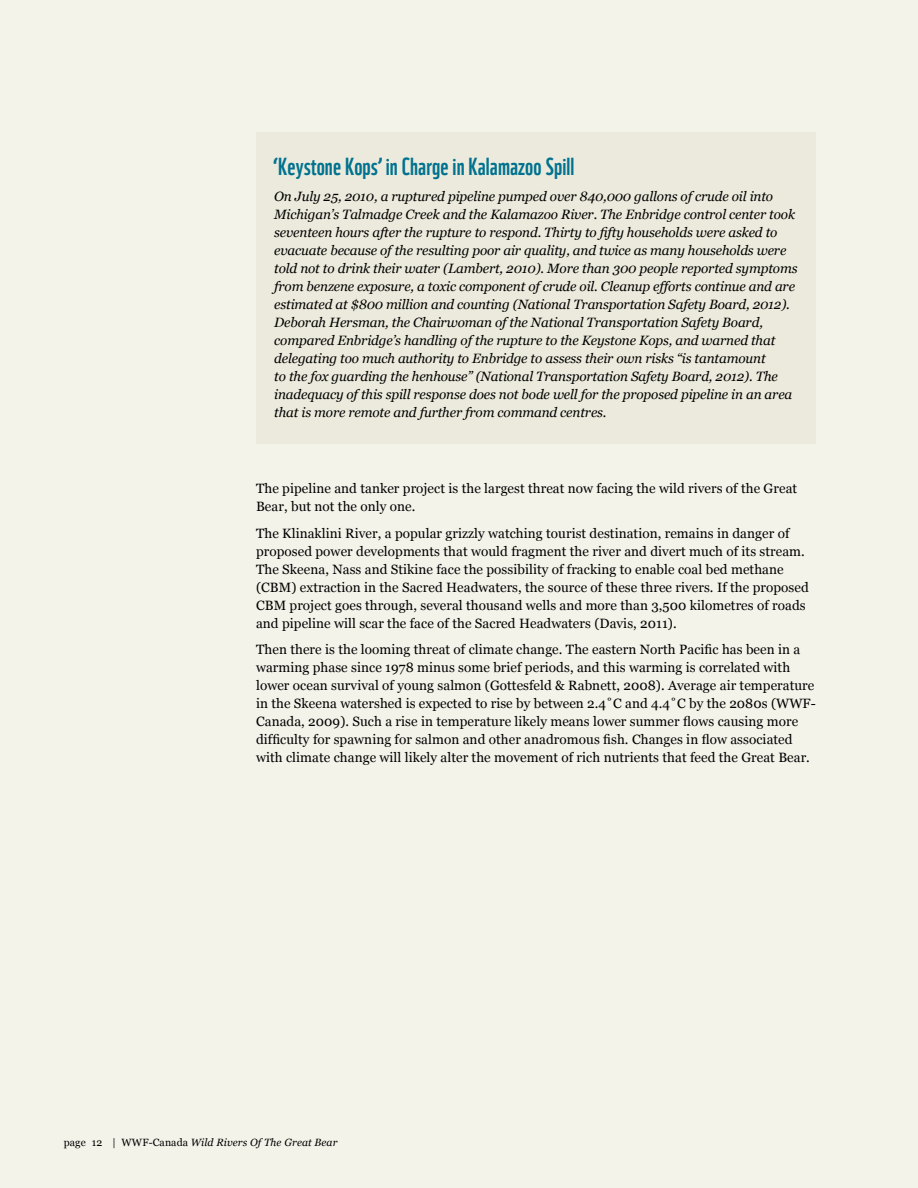
<style>
.page{position:relative;width:918px;height:1188px;background:#f4f3ea}
.page>*{position:absolute;margin:0;border:0;box-sizing:border-box;transform-origin:0 0}
.t1{font:24px "WWF";letter-spacing:.005em;color:#00728f}
.t2{font:13.5px/18px "Georgia";letter-spacing:.005em;color:#000}
.t3{font:italic 13.5px/18px "Georgia";letter-spacing:-.01em;color:#000}
.t4{font:italic 10.5px "Georgia";letter-spacing:.01em;color:#000}
.s1{font-style:normal}
</style>
<div class="page">
<div style="left:256px;top:132px;width:560px;height:311px;background:#eceadc"></div>
<h1 class="t1" style="left:274px;top:147px;width:302px">‘Keystone Kops’ in Charge in Kalamazoo Spill</h1>
<p class="t3" style="left:274px;top:188px;width:525px">On July 25, 2010, a ruptured pipeline pumped over 840,000 gallons of crude oil into Michigan’s Talmadge Creek and the Kalamazoo River. The Enbridge control center took seventeen hours after the rupture to respond. Thirty to fifty households were asked to evacuate because of the resulting poor air quality, and twice as many households were told not to drink their water (Lambert, 2010). More than 300 people reported symptoms from benzene exposure, a toxic component of crude oil. Cleanup efforts continue and are estimated at $800 million and counting (National Transportation Safety Board, 2012).<br>Deborah Hersman, the Chairwoman of the National Transportation Safety Board, compared Enbridge’s handling of the rupture to the Keystone Kops, and warned that delegating too much authority to Enbridge to assess their own risks “is tantamount<br>to the fox guarding the henhouse” (National Transportation Safety Board, 2012). The inadequacy of this spill response does not bode well for the proposed pipeline in an area that is more remote and further from command centres.</p>
<p class="t2" style="left:256px;top:480px;width:543px">The pipeline and tanker project is the largest threat now facing the wild rivers of the Great<br>Bear, but not the only one.</p>
<p class="t2" style="left:256px;top:524px;width:554px">The Klinaklini River, a popular grizzly watching tourist destination, remains in danger of proposed power developments that would fragment the river and divert much of its stream.<br>The Skeena, Nass and Stikine face the possibility of fracking to enable coal bed methane (CBM) extraction in the Sacred Headwaters, the source of these three rivers. If the proposed CBM project goes through, several thousand wells and more than 3,500 kilometres of roads and pipeline will scar the face of the Sacred Headwaters (Davis, 2011).</p>
<p class="t2" style="left:256px;top:641px;width:561px">Then there is the looming threat of climate change. The eastern North Pacific has been in a warming phase since 1978 minus some brief periods, and this warming is correlated with lower ocean survival of young salmon (Gottesfeld &amp; Rabnett, 2008). Average air temperature in the Skeena watershed is expected to rise by between 2.4˚C and 4.4˚C by the 2080s (WWF-Canada, 2009). Such a rise in temperature likely means lower summer flows causing more difficulty for spawning for salmon and other anadromous fish. Changes in flow associated with climate change will likely alter the movement of rich nutrients that feed the Great Bear.</p>
<p class="t4" style="left:64px;top:1136px;width:275px"><span class="s1">page 12 | WWF-Canada</span> Wild Rivers Of The Great Bear</p>
</div>
